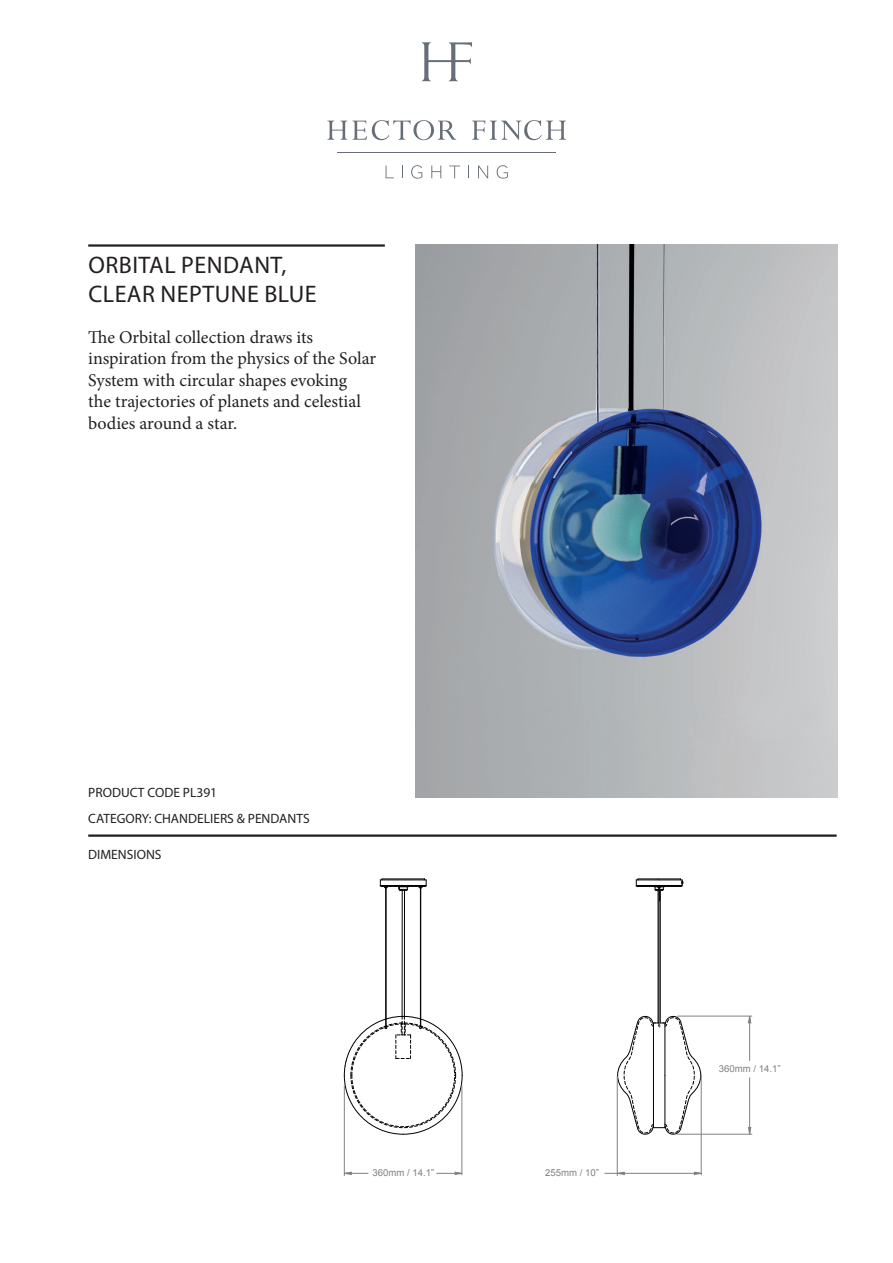
<style>
.page{position:relative;width:893px;height:1263px;background:#fff}
.page>*{position:absolute;margin:0;border:0;box-sizing:border-box;transform-origin:0 0}
.t1{font:24px/28.8px "Myriad Pro";letter-spacing:.02em;color:#231f20}
.t2{font:18px/21.6px "Minion Pro";color:#231f20}
.t3{font:13.5px/25.5px "Myriad Pro";color:#231f20}
.t4{font:9.6px "Arial";color:#808180}
</style>
<div class="page">
<hr style="left:88px;top:834px;width:749px;height:3px;background:#231f20">
<hr style="left:88px;top:244px;width:297px;height:3px;background:#231f20">
<svg style="left:344px;top:1016px;width:118px;height:118px"></svg>
<hr style="left:381px;top:886px;width:44px;height:1px;background:#000">
<hr style="left:380px;top:880px;width:46px;height:1px;background:#000">
<svg style="left:419px;top:879px;width:8px;height:10px"></svg>
<hr style="left:382px;top:879px;width:42px;height:1px;background:#000">
<hr style="left:404px;top:890px;width:1px;height:126px;background:#000">
<hr style="left:402px;top:890px;width:1px;height:126px;background:#000">
<hr style="left:420px;top:888px;width:1px;height:131px;background:#000">
<hr style="left:385px;top:888px;width:1px;height:131px;background:#000">
<hr style="left:386px;top:888px;width:1px;height:131px;background:#000">
<hr style="left:659px;top:888px;width:1px;height:138px;background:#000">
<hr style="left:660px;top:890px;width:1px;height:133px;background:#000">
<hr style="left:658px;top:890px;width:1px;height:133px;background:#000">
<svg style="left:617px;top:1016px;width:84px;height:119px"></svg>
<hr style="left:665px;top:1023px;width:1px;height:52px;background:#000">
<hr style="left:665px;top:1075px;width:1px;height:53px;background:#000">
<hr style="left:653px;top:1075px;width:1px;height:53px;background:#000">
<hr style="left:653px;top:1023px;width:1px;height:52px;background:#000">
<svg style="left:380px;top:879px;width:8px;height:10px"></svg>
<svg style="left:398px;top:887px;width:11px;height:4px"></svg>
<hr style="left:380px;top:885px;width:46px;height:1px;background:#000">
<svg style="left:636px;top:879px;width:48px;height:12px"></svg>
<hr style="left:320px;top:870px;width:475px;height:1px;background:#050504">
<hr style="left:320px;top:1262px;width:475px;height:1px;background:#050504">
<hr style="left:320px;top:870px;width:1px;height:329px;background:#050504">
<hr style="left:863px;top:870px;width:1px;height:329px;background:#050504">
<hr style="left:659px;top:902px;width:1px;height:125px;background:#808180">
<hr style="left:749px;top:1016px;width:1px;height:44px;background:#808180">
<hr style="left:749px;top:1078px;width:1px;height:56px;background:#808180">
<hr style="left:677px;top:1016px;width:75px;height:1px;background:#808180">
<hr style="left:677px;top:1134px;width:75px;height:1px;background:#808180">
<svg style="left:748px;top:1015px;width:3px;height:8px"></svg>
<svg style="left:748px;top:1127px;width:3px;height:8px"></svg>
<hr style="left:344px;top:1086px;width:1px;height:89px;background:#808180">
<hr style="left:462px;top:1085px;width:1px;height:90px;background:#808180">
<svg style="left:437px;top:1172px;width:25px;height:3px"></svg>
<svg style="left:344px;top:1172px;width:24px;height:3px"></svg>
<hr style="left:617px;top:1076px;width:1px;height:99px;background:#808180">
<hr style="left:605px;top:1173px;width:96px;height:1px;background:#808180">
<hr style="left:701px;top:1075px;width:1px;height:100px;background:#808180">
<svg style="left:694px;top:1172px;width:8px;height:3px"></svg>
<svg style="left:617px;top:1172px;width:8px;height:3px"></svg>
<img style="left:415px;top:244px;width:423px;height:553px">
<hr style="left:337px;top:152px;width:219px;height:1px;background:#676e77">
<svg style="left:421px;top:42px;width:51px;height:39px"></svg>
<svg style="left:472px;top:120px;width:94px;height:20px"></svg>
<svg style="left:327px;top:120px;width:129px;height:20px"></svg>
<svg style="left:386px;top:166px;width:8px;height:12px"></svg>
<svg style="left:402px;top:166px;width:1px;height:12px"></svg>
<svg style="left:411px;top:165px;width:11px;height:14px"></svg>
<svg style="left:431px;top:166px;width:10px;height:12px"></svg>
<svg style="left:449px;top:166px;width:11px;height:12px"></svg>
<svg style="left:468px;top:166px;width:1px;height:12px"></svg>
<svg style="left:478px;top:166px;width:10px;height:12px"></svg>
<svg style="left:497px;top:165px;width:11px;height:14px"></svg>
<h1 class="t1" style="left:88px;top:250px;width:230px">ORBITAL PENDANT,<br>CLEAR NEPTUNE BLUE</h1>
<p class="t2" style="left:88px;top:326px;width:289px">The Orbital collection draws its inspiration from the physics of the Solar System with circular shapes evoking<br>the trajectories of planets and celestial bodies around a star.</p>
<p class="t3" style="left:88px;top:779px;width:223px">PRODUCT CODE PL391<br>CATEGORY: CHANDELIERS &amp; PENDANTS</p>
<p class="t3" style="left:88px;top:841px;width:75px">DIMENSIONS</p>
<p class="t4" style="left:372px;top:1167px;width:63px">360mm / 14.1”</p>
<p class="t4" style="left:545px;top:1166px;width:55px">255mm / 10”</p>
<p class="t4" style="left:719px;top:1062px;width:63px">360mm / 14.1”</p>
</div>
